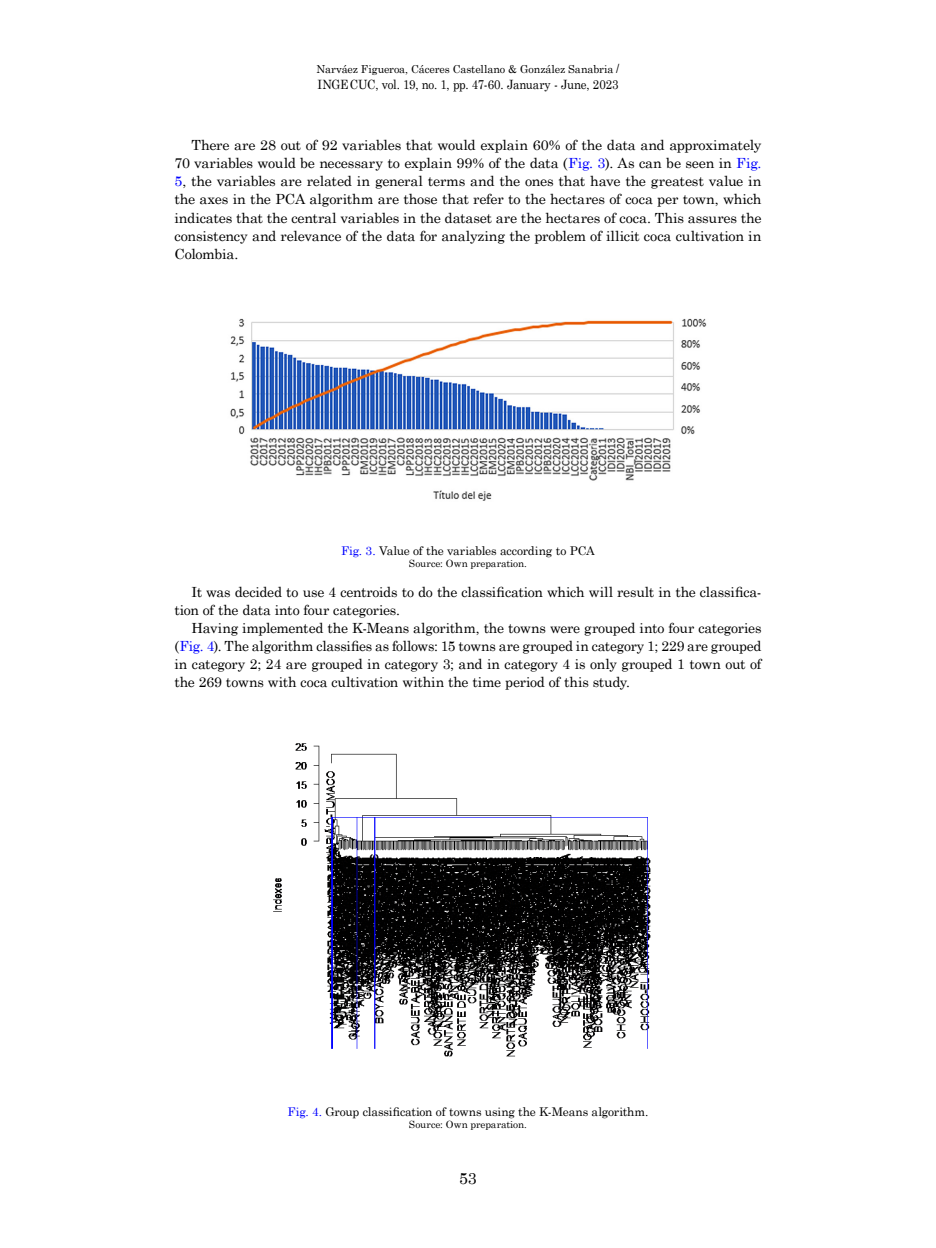
<style>
.page{position:relative;width:936px;height:1248px;background:#fff}
.page>*{position:absolute;margin:0;border:0;box-sizing:border-box;transform-origin:0 0}
.t1{font:16px "Century Schoolbook";color:#000}
.t2{font:14px/18px "Century Schoolbook";letter-spacing:-.01em;color:#000;text-align:justify}
.t3{font:12.8px "Century Schoolbook";letter-spacing:-.015em;color:#000;scale:.9 1}
.t4{font:12px "Century Schoolbook";letter-spacing:-.01em;color:#000}
.t5{font:11px "Century Schoolbook";letter-spacing:-.01em;color:#000}
.t6{font:10px "Century Schoolbook";color:#000}
.s1{font-size:12.8px}
.s2{color:#00f}
</style>
<div class="page">
<img style="left:230px;top:318px;width:477px;height:183px">
<img style="left:273px;top:743px;width:378px;height:314px">
<p class="t5" style="left:316px;top:60px;width:304px">Narváez Figueroa, Cáceres Castellano &amp; González Sanabria <span class="s1">/</span></p>
<p class="t3" style="left:317px;top:73px;width:336px">INGECUC, vol. 19, no. 1, pp. 47-60. January - June, 2023</p>
<p class="t2" style="left:174px;top:135px;width:588px;text-indent:17px">There are 28 out of 92 variables that would explain 60% of the data and approximately 70 variables would be necessary to explain 99% of the data (<span class="s2">Fig. 3</span>). As can be seen in <span class="s2">Fig.<br>5</span>, the variables are related in general terms and the ones that have the greatest value in the axes in the PCA algorithm are those that refer to the hectares of coca per town, which indicates that the central variables in the dataset are the hectares of coca. This assures the consistency and relevance of the data for analyzing the problem of illicit coca cultivation in Colombia.</p>
<p class="t4" style="left:341px;top:541px;width:255px"><span class="s2">Fig. 3.</span> Value of the variables according to PCA</p>
<p class="t6" style="left:409px;top:555px;width:119px">Source: Own preparation.</p>
<p class="t2" style="left:174px;top:581px;width:588px;text-indent:17px">It was decided to use 4 centroids to do the classification which will result in the classifica&shy;tion of the data into four categories.</p>
<p class="t2" style="left:174px;top:617px;width:588px;text-indent:17px">Having implemented the K-Means algorithm, the towns were grouped into four categories (<span class="s2">Fig. 4</span>). The algorithm classifies as follows: 15 towns are grouped in category 1; 229 are grouped in category 2; 24 are grouped in category 3; and in category 4 is only grouped 1 town out of the 269 towns with coca cultivation within the time period of this study.</p>
<p class="t4" style="left:287px;top:1101px;width:362px"><span class="s2">Fig. 4.</span> Group classification of towns using the K-Means algorithm.</p>
<p class="t6" style="left:409px;top:1115px;width:119px">Source: Own preparation.</p>
<p class="t1" style="left:459px;top:1164px;width:19px">53</p>
</div>
